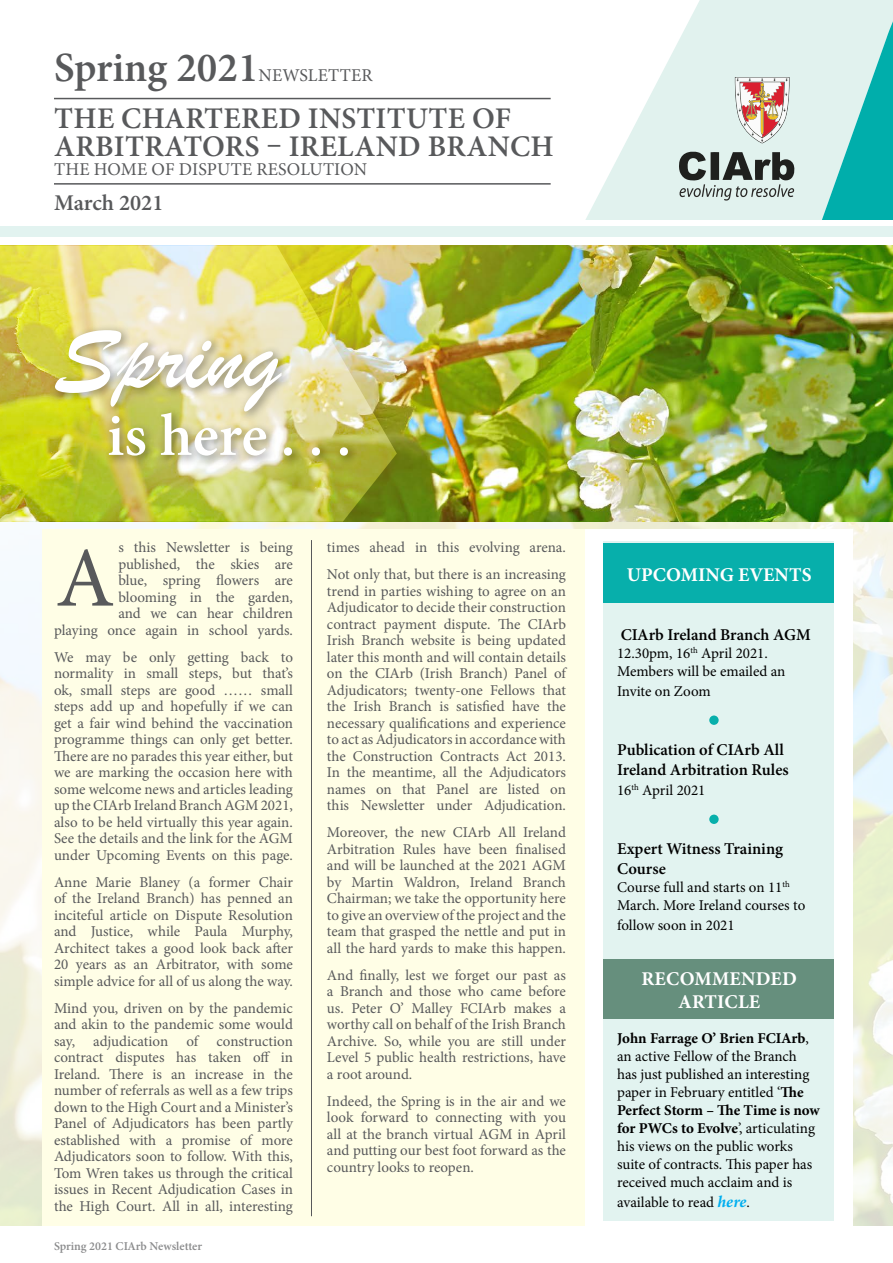
<style>
.page{position:relative;width:893px;height:1263px;background:#fff}
.page>*{position:absolute;margin:0;border:0;box-sizing:border-box;transform-origin:0 0}
.t1{font:97.5px "Brush Script";color:#fff}
.t2{font:600 60px "Minion Pro";color:#fff}
.t3{font:600 41.7px "Minion Pro";color:#58595b}
.t4{font:600 30px/28.5px "Minion Pro";letter-spacing:.01em;color:#58595b}
.t5{font:600 22.5px "Minion Pro";letter-spacing:-.005em;color:#58595b}
.t6{font:700 19.5px/23.4px "Minion Pro";letter-spacing:.005em;color:#fff;text-align:center}
.t7{font:18px "Minion Pro";letter-spacing:.01em;color:#58595b}
.t8{font:600 16.5px/19.8px "Minion Pro";color:#000}
.t9{font:15px/16.5px "Minion Pro";letter-spacing:-.005em;color:#58595b;text-align:justify}
.t10{font:15px/18px "Minion Pro";letter-spacing:-.005em;color:#000}
.t11{font:600 12px "Minion Pro";letter-spacing:-.005em;color:#58595b}
.s1{font-weight:700}
.s2{font-weight:700;font-style:italic;font-size:16.5px;color:#00aeef}
</style>
<div class="page">
<img style="left:0;top:246px;width:893px;height:979px">
<div style="left:43px;top:529px;width:810px;height:696px;background:#fffee6"></div>
<svg style="left:585px;top:0;width:231px;height:220px;fill:#e1f2ee"></svg>
<svg style="left:816px;top:0;width:77px;height:220px;background:#82d5d1"></svg>
<svg style="left:679px;top:151px;width:116px;height:50px;background:#99a4a1"></svg>
<svg style="left:735px;top:77px;width:54px;height:66px"></svg>
<svg style="left:58px;top:549px;width:55px;height:57px"></svg>
<hr style="left:311px;top:540px;width:1px;height:676px;background:#58595b">
<div style="left:0;top:227px;width:893px;height:10px;background:#e2f3f0"></div>
<img style="left:0;top:246px;width:397px;height:276px">
<div style="left:49px;top:324px;width:311px;height:144px;background:#000;opacity:.3"></div>
<div style="left:585px;top:529px;width:268px;height:710px;background:#fff"></div>
<div style="left:603px;top:541px;width:230px;height:680px;background:#e2f3f0"></div>
<div style="left:603px;top:543px;width:230px;height:60px;background:#07afab"></div>
<div style="left:603px;top:959px;width:230px;height:59px;background:#668f7d"></div>
<hr style="left:54px;top:183px;width:497px;height:2px;background:#58595b">
<hr style="left:54px;top:98px;width:497px;height:1px;background:#58595b">
<div style="left:709px;top:715px;width:10px;height:10px;background:#07afab;border-radius:50%"></div>
<div style="left:709px;top:815px;width:10px;height:9px;background:#07afab;border-radius:50%"></div>
<h3 class="t3" style="left:54px;top:39px;width:206px">Spring 2021</h3>
<p class="t7" style="left:259px;top:63px;width:116px">NEWSLETTER</p>
<h3 class="t4" style="left:54px;top:104px;width:501px">THE CHARTERED INSTITUTE OF<br>ARBITRATORS – IRELAND BRANCH</h3>
<p class="t7" style="left:54px;top:157px;width:315px">THE HOME OF DISPUTE RESOLUTION</p>
<h3 class="t5" style="left:54px;top:188px;width:111px">March 2021</h3>
<h1 class="t1" style="left:54px;top:293px;width:228px">Spring</h1>
<h2 class="t2" style="left:107px;top:394px;width:246px">is here . . .</h2>
<p class="t9" style="left:54px;top:539px;width:240px;text-align:right">s this Newsletter is being published, the skies are<br>blue, spring flowers are<br>blooming in the garden,<br>and we can hear children<br>playing once again in school yards.</p>
<p class="t9" style="left:54px;top:649px;width:240px">We may be only getting back to normality in small steps, but that’s ok, small steps are good …… small steps add up and hopefully if we can get a fair wind behind the vaccination programme things can only get better.<br>There are no parades this year either, but we are marking the occasion here with some welcome news and articles leading up the CIArb Ireland Branch AGM 2021, also to be held virtually this year again.<br>See the details and the link for the AGM under Upcoming Events on this page.</p>
<p class="t9" style="left:54px;top:874px;width:240px">Anne Marie Blaney (a former Chair of the Ireland Branch) has penned an inciteful article on Dispute Resolution and Justice, while Paula Murphy, Architect takes a good look back after 20 years as an Arbitrator, with some simple advice for all of us along the way.</p>
<p class="t9" style="left:54px;top:1000px;width:240px">Mind you, driven on by the pandemic and akin to the pandemic some would say, adjudication of construction contract disputes has taken off in Ireland. There is an increase in the number of referrals as well as a few trips down to the High Court and a Minister’s Panel of Adjudicators has been partly established with a promise of more Adjudicators soon to follow. With this, Tom Wren takes us through the critical issues in Recent Adjudication Cases in the High Court. All in all, interesting</p>
<p class="t11" style="left:54px;top:1238px;width:150px">Spring 2021 CIArb Newsletter</p>
<p class="t9" style="left:327px;top:534px;width:240px;line-height:27px">times ahead in this evolving arena.<br>Not only that, but there is an increasing</p>
<p class="t9" style="left:327px;top:583px;width:240px">trend in parties wishing to agree on an Adjudicator to decide their construction contract payment dispute. The CIArb Irish Branch website is being updated later this month and will contain details on the CIArb (Irish Branch) Panel of Adjudicators; twenty-one Fellows that the Irish Branch is satisfied have the necessary qualifications and experience to act as Adjudicators in accordance with the Construction Contracts Act 2013.<br>In the meantime, all the Adjudicators names on that Panel are listed on this Newsletter under Adjudication.</p>
<p class="t9" style="left:327px;top:824px;width:240px">Moreover, the new CIArb All Ireland Arbitration Rules have been finalised and will be launched at the 2021 AGM by Martin Waldron, Ireland Branch Chairman; we take the opportunity here to give an overview of the project and the team that grasped the nettle and put in all the hard yards to make this happen.</p>
<p class="t9" style="left:327px;top:967px;width:240px">And finally, lest we forget our past as a Branch and those who came before us. Peter O’ Malley FCIArb makes a worthy call on behalf of the Irish Branch Archive. So, while you are still under Level 5 public health restrictions, have a root around.</p>
<p class="t9" style="left:327px;top:1093px;width:240px">Indeed, the Spring is in the air and we look forward to connecting with you all at the branch virtual AGM in April and putting our best foot forward as the country looks to reopen.</p>
<h3 class="t6" style="left:627px;top:562px;width:186px">UPCOMING EVENTS</h3>
<p class="t8" style="left:621px;top:625px;width:191px">CIArb Ireland Branch AGM</p>
<p class="t10" style="left:617px;top:644px;width:170px">12.30pm, 16<sup>th</sup> April 2021.<br>Members will be emailed an</p>
<p class="t10" style="left:617px;top:682px;width:95px">Invite on Zoom</p>
<p class="t8" style="left:617px;top:740px;width:173px">Publication of CIArb All<br>Ireland Arbitration Rules</p>
<p class="t10" style="left:617px;top:781px;width:90px">16<sup>th</sup> April 2021</p>
<p class="t8" style="left:617px;top:839px;width:167px">Expert Witness Training<br>Course</p>
<p class="t10" style="left:617px;top:878px;width:190px">Course full and starts on 11<sup>th<br></sup>March. More Ireland courses to</p>
<p class="t10" style="left:617px;top:916px;width:119px">follow soon in 2021</p>
<h3 class="t6" style="left:642px;top:966px;width:157px">RECOMMENDED<br>ARTICLE</h3>
<p class="t10" style="left:617px;top:1029px;width:204px"><span class="s1">John Farrage O’ Brien FCIArb</span>, an active Fellow of the Branch has just published an interesting paper in February entitled ‘<span class="s1">The<br>Perfect Storm – The Time is now for PWCs to Evolve</span>’, articulating his views on the public works suite of contracts. This paper has received much acclaim and is</p>
<p class="t10" style="left:617px;top:1193px;width:134px">available to read <span class="s2">here</span>.</p>
</div>
